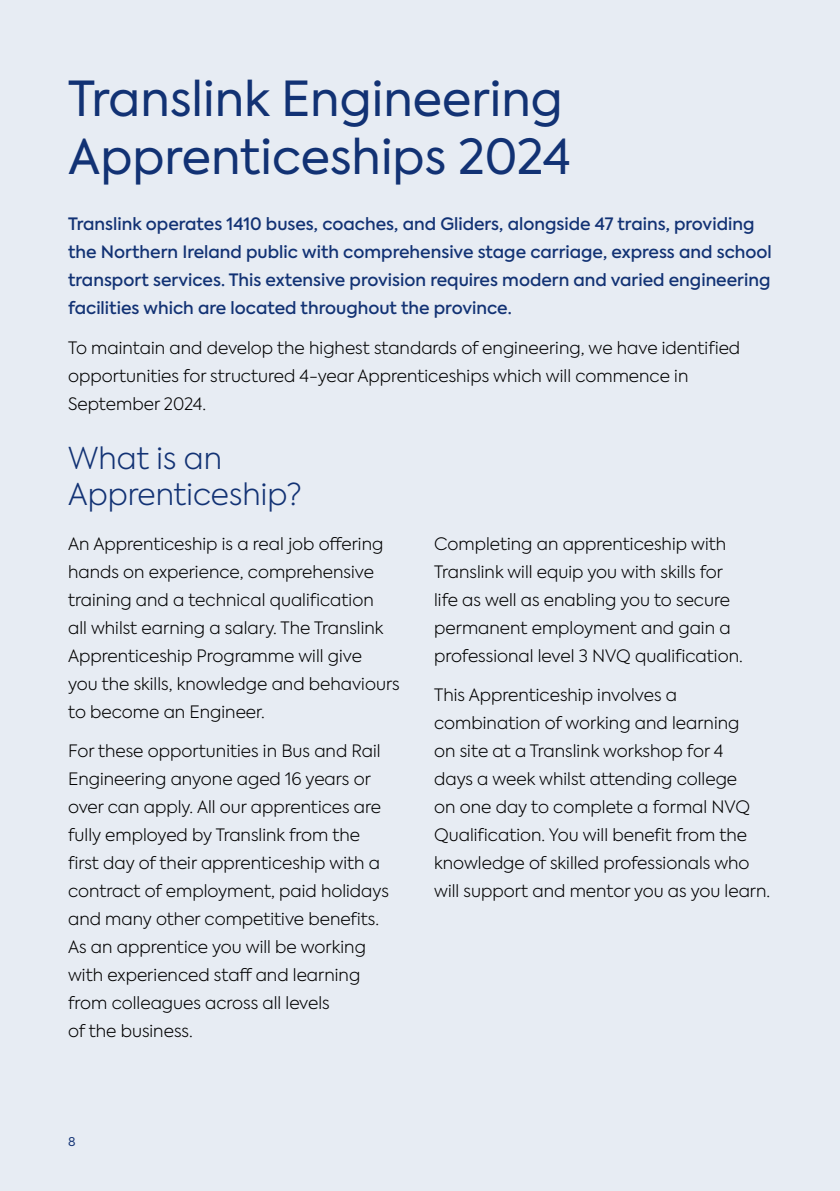
<style>
.page{position:relative;width:840px;height:1191px;background:#fff}
.page>*{position:absolute;margin:0;border:0;box-sizing:border-box;transform-origin:0 0}
.t1{font:48px/57.6px "Axiforma";color:#123274}
.t2{font:300 30px/36px "Axiforma";color:#123274}
.t3{font:300 17px/28px "Axiforma";color:#000}
.t4{font:500 17px/28px "Axiforma";color:#123274}
.t5{font:12px "Axiforma";color:#123274}
</style>
<div class="page">
<div style="left:0;top:0;width:839px;height:1191px;background:#e7ecf3"></div>
<h1 class="t1" style="left:68px;top:71px;width:504px">Translink Engineering<br>Apprenticeships 2024</h1>
<p class="t4" style="left:68px;top:210px;width:704px">Translink operates 1410 buses, coaches, and Gliders, alongside 47 trains, providing the Northern Ireland public with comprehensive stage carriage, express and school transport services. This extensive provision requires modern and varied engineering facilities which are located throughout the province.</p>
<p class="t3" style="left:68px;top:333px;width:673px">To maintain and develop the highest standards of engineering, we have identified opportunities for structured 4-year Apprenticeships which will commence in<br>September 2024.</p>
<h2 class="t2" style="left:68px;top:439px;width:235px">What is an<br>Apprenticeship?</h2>
<p class="t3" style="left:68px;top:529px;width:333px">An Apprenticeship is a real job offering hands on experience, comprehensive training and a technical qualification<br>all whilst earning a salary. The Translink Apprenticeship Programme will give<br>you the skills, knowledge and behaviours to become an Engineer.</p>
<p class="t3" style="left:68px;top:736px;width:322px">For these opportunities in Bus and Rail Engineering anyone aged 16 years or over can apply. All our apprentices are fully employed by Translink from the first day of their apprenticeship with a contract of employment, paid holidays and many other competitive benefits.<br>As an apprentice you will be working with experienced staff and learning from colleagues across all levels<br>of the business.</p>
<p class="t3" style="left:434px;top:529px;width:310px">Completing an apprenticeship with Translink will equip you with skills for life as well as enabling you to secure permanent employment and gain a professional level 3 NVQ qualification.</p>
<p class="t3" style="left:434px;top:680px;width:337px">This Apprenticeship involves a combination of working and learning<br>on site at a Translink workshop for 4<br>days a week whilst attending college<br>on one day to complete a formal NVQ Qualification. You will benefit from the knowledge of skilled professionals who will support and mentor you as you learn.</p>
<p class="t5" style="left:68px;top:1134px;width:9px">8</p>
</div>
